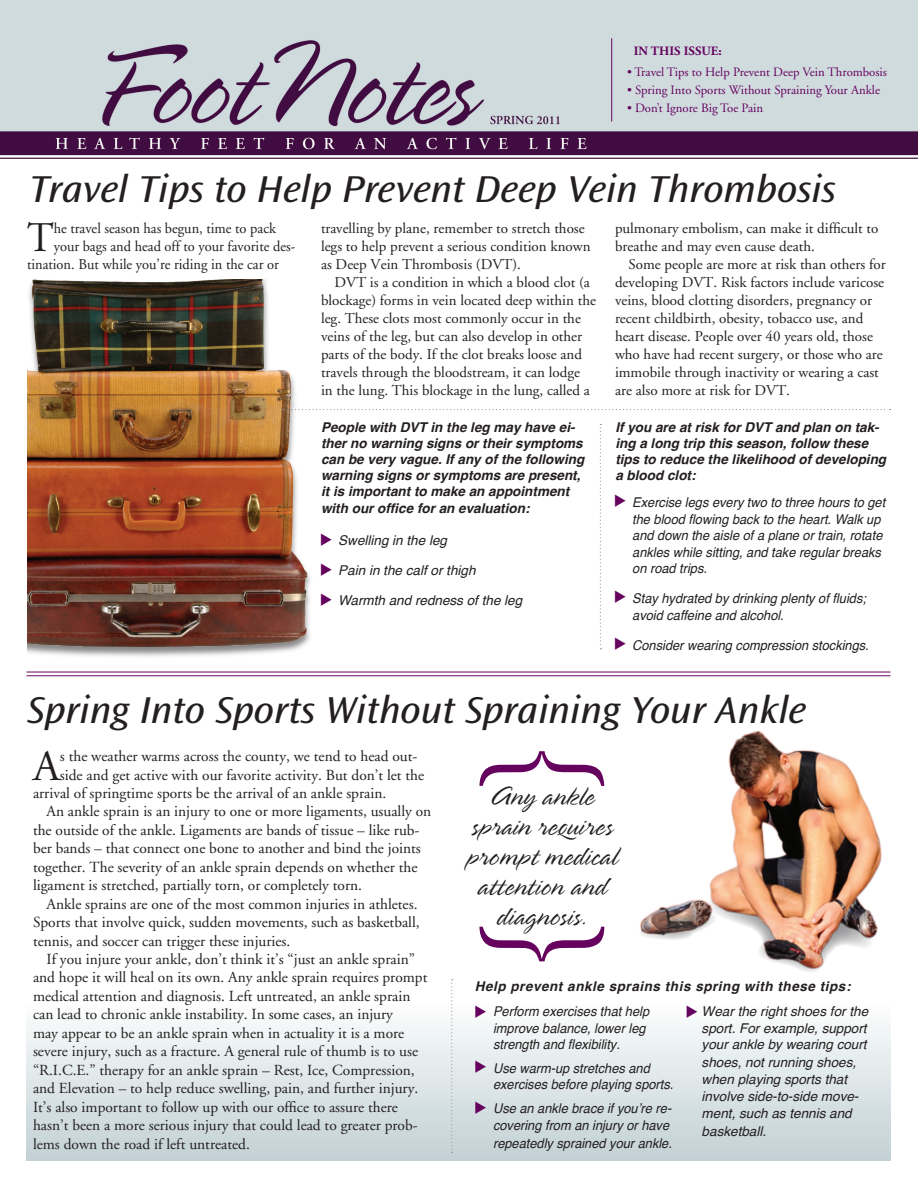
<style>
.page{position:relative;width:918px;height:1188px;background:#fff}
.page>*{position:absolute;margin:0;border:0;box-sizing:border-box;transform-origin:0 0}
.t1{font:43.2px "Adobe Garamond";color:#231f20}
.t2{font:42.15px "Adobe Garamond";color:#231f20;scale:.96 1}
.t3{font:italic semi-expanded 39px "Ocean Sans Std";color:#231f20}
.t4{font:300 30px/30px "Spring LP Std";letter-spacing:.015em;color:#231f20;text-align:center}
.t5{font:15.3px "Adobe Garamond";color:#231f20}
.t6{font:15px/18px "Adobe Garamond";color:#231f20}
.t7{font:15px "Adobe Garamond";color:#231f20;scale:.96 1}
.t8{font:italic 13.5px/16.5px "Helvetica";color:#231f20;scale:.95 1}
.t9{font:italic 700 13.5px/16.2px "Helvetica";color:#231f20}
.t10{font:italic 13.5px/17.1px "Helvetica";color:#231f20}
.t11{font:italic 700 13.5px "Helvetica";letter-spacing:.04em;color:#231f20}
.t12{font:12.75px "Adobe Garamond";color:#65035f}
.t13{font:700 12.75px "Adobe Garamond";color:#65035f}
</style>
<div class="page">
<img style="left:0;top:0;width:918px;height:158px">
<svg style="left:26px;top:783px;width:864px;height:378px"></svg>
<hr style="left:611px;top:38px;width:1px;height:84px;background:#65035f">
<img style="left:639px;top:731px;width:244px;height:238px">
<img style="left:638px;top:882px;width:235px;height:91px">
<hr style="left:27px;top:672px;width:864px;height:1px;background:#65035f">
<hr style="left:27px;top:675px;width:864px;height:1px;background:#65035f">
<svg style="left:600px;top:424px;width:1px;height:225px"></svg>
<svg style="left:451px;top:979px;width:2px;height:174px"></svg>
<svg style="left:479px;top:751px;width:125px;height:35px"></svg>
<svg style="left:479px;top:927px;width:125px;height:34px"></svg>
<div style="left:27px;top:280px;width:287px;height:379px;background:#231f20;opacity:.55"></div>
<img style="left:27px;top:280px;width:280px;height:367px">
<svg style="left:281px;top:409px;width:610px;height:1px"></svg>
<svg style="left:475px;top:1006px;width:11px;height:12px"></svg>
<svg style="left:687px;top:1006px;width:11px;height:12px"></svg>
<svg style="left:475px;top:1061px;width:11px;height:53px"></svg>
<p class="t13" style="left:634px;top:44px;width:90px">IN THIS ISSUE:</p>
<p class="t12" style="left:627px;top:65px;width:261px">• Travel Tips to Help Prevent Deep Vein Thrombosis</p>
<p class="t12" style="left:627px;top:83px;width:255px">• Spring Into Sports Without Spraining Your Ankle</p>
<p class="t12" style="left:627px;top:101px;width:138px">• Don’t Ignore Big Toe Pain</p>
<h3 class="t3" style="left:30px;top:167px;width:808px">Travel Tips to Help Prevent Deep Vein Thrombosis</h3>
<h2 class="t2" style="left:27px;top:215px;width:29px">T</h2>
<p class="t7" style="left:54px;top:221px;width:233px">he travel season has begun, time to pack</p>
<p class="t7" style="left:54px;top:239px;width:253px">your bags and head off to your favorite des-</p>
<p class="t7" style="left:27px;top:257px;width:264px">tination. But while you’re riding in the car or</p>
<p class="t6" style="left:321px;top:220px;width:271px">travelling by plane, remember to stretch those legs to help prevent a serious condition known as Deep Vein Thrombosis (DVT).</p>
<p class="t6" style="left:321px;top:274px;width:277px;text-indent:14px">DVT is a condition in which a blood clot (a blockage) forms in vein located deep within the leg. These clots most commonly occur in the veins of the leg, but can also develop in other parts of the body. If the clot breaks loose and travels through the bloodstream, it can lodge<br>in the lung. This blockage in the lung, called a</p>
<p class="t9" style="left:321px;top:419px;width:265px">People with DVT in the leg may have ei&shy;ther no warning signs or their symptoms can be very vague. If any of the following warning signs or symptoms are present, it is important to make an appointment with our office for an evaluation:</p>
<p class="t10" style="left:338px;top:526px;width:139px;line-height:29.7px">Swelling in the leg<br>Pain in the calf or thigh</p>
<p class="t10" style="left:338px;top:592px;width:186px">Warmth and redness of the leg</p>
<p class="t6" style="left:615px;top:220px;width:265px">pulmonary embolism, can make it difficult to breathe and may even cause death.</p>
<p class="t6" style="left:615px;top:256px;width:272px;text-indent:14px">Some people are more at risk than others for developing DVT. Risk factors include varicose veins, blood clotting disorders, pregnancy or recent childbirth, obesity, tobacco use, and heart disease. People over 40 years old, those who have had recent surgery, or those who are immobile through inactivity or wearing a cast are also more at risk for DVT.</p>
<p class="t9" style="left:615px;top:419px;width:272px">If you are at risk for DVT and plan on tak&shy;ing a long trip this season, follow these tips to reduce the likelihood of developing a blood clot:</p>
<p class="t8" style="left:632px;top:495px;width:268px">Exercise legs every two to three hours to get the blood flowing back to the heart. Walk up and down the aisle of a plane or train, rotate ankles while sitting, and take regular breaks on road trips.</p>
<p class="t8" style="left:632px;top:591px;width:248px">Stay hydrated by drinking plenty of fluids; avoid caffeine and alcohol.</p>
<p class="t8" style="left:632px;top:637px;width:251px">Consider wearing compression stockings.</p>
<h3 class="t3" style="left:27px;top:688px;width:781px">Spring Into Sports Without Spraining Your Ankle</h3>
<h1 class="t1" style="left:33px;top:743px;width:28px">A</h1>
<p class="t5" style="left:60px;top:748px;width:359px">s the weather warms across the county, we tend to head out-</p>
<p class="t5" style="left:60px;top:766px;width:366px">side and get active with our favorite activity. But don’t let the</p>
<p class="t5" style="left:33px;top:785px;width:355px">arrival of springtime sports be the arrival of an ankle sprain.</p>
<p class="t5" style="left:46px;top:803px;width:386px">An ankle sprain is an injury to one or more ligaments, usually on</p>
<p class="t5" style="left:33px;top:822px;width:388px">the outside of the ankle. Ligaments are bands of tissue – like rub-</p>
<p class="t5" style="left:33px;top:840px;width:389px">ber bands – that connect one bone to another and bind the joints</p>
<p class="t5" style="left:33px;top:859px;width:386px">together. The severity of an ankle sprain depends on whether the</p>
<p class="t5" style="left:33px;top:877px;width:331px">ligament is stretched, partially torn, or completely torn.</p>
<p class="t5" style="left:46px;top:896px;width:373px">Ankle sprains are one of the most common injuries in athletes.</p>
<p class="t5" style="left:33px;top:914px;width:388px">Sports that involve quick, sudden movements, such as basketball,</p>
<p class="t5" style="left:33px;top:933px;width:259px">tennis, and soccer can trigger these injuries.</p>
<p class="t5" style="left:46px;top:951px;width:370px">If you injure your ankle, don’t think it’s “just an ankle sprain”</p>
<p class="t5" style="left:33px;top:969px;width:396px">and hope it will heal on its own. Any ankle sprain requires prompt</p>
<p class="t5" style="left:33px;top:988px;width:379px">medical attention and diagnosis. Left untreated, an ankle sprain</p>
<p class="t5" style="left:33px;top:1006px;width:362px">can lead to chronic ankle instability. In some cases, an injury</p>
<p class="t5" style="left:33px;top:1025px;width:373px">may appear to be an ankle sprain when in actuality it is a more</p>
<p class="t5" style="left:33px;top:1043px;width:387px">severe injury, such as a fracture. A general rule of thumb is to use</p>
<p class="t5" style="left:33px;top:1062px;width:383px">“R.I.C.E.” therapy for an ankle sprain – Rest, Ice, Compression,</p>
<p class="t5" style="left:33px;top:1080px;width:387px">and Elevation – to help reduce swelling, pain, and further injury.</p>
<p class="t5" style="left:33px;top:1099px;width:367px">It’s also important to follow up with our office to assure there</p>
<p class="t5" style="left:33px;top:1117px;width:386px">hasn’t been a more serious injury that could lead to greater prob-</p>
<p class="t5" style="left:33px;top:1135px;width:218px">lems down the road if left untreated.</p>
<h3 class="t4" style="left:467px;top:783px;width:152px">Any ankle sprain requires prompt medical attention and diagnosis.</h3>
<p class="t11" style="left:475px;top:975px;width:377px">Help prevent ankle sprains this spring with these tips:</p>
<p class="t8" style="left:493px;top:1004px;width:166px">Perform exercises that help improve balance, lower leg strength and flexibility.</p>
<p class="t8" style="left:493px;top:1060px;width:191px">Use warm-up stretches and exercises before playing sports.</p>
<p class="t8" style="left:493px;top:1100px;width:190px;line-height:17.2px">Use an ankle brace if you’re re&shy;covering from an injury or have repeatedly sprained your ankle.</p>
<p class="t10" style="left:702px;top:1004px;width:168px">Wear the right shoes for the sport. For example, support your ankle by wearing court shoes, not running shoes, when playing sports that involve side-to-side move&shy;ment, such as tennis and basketball.</p>
</div>
